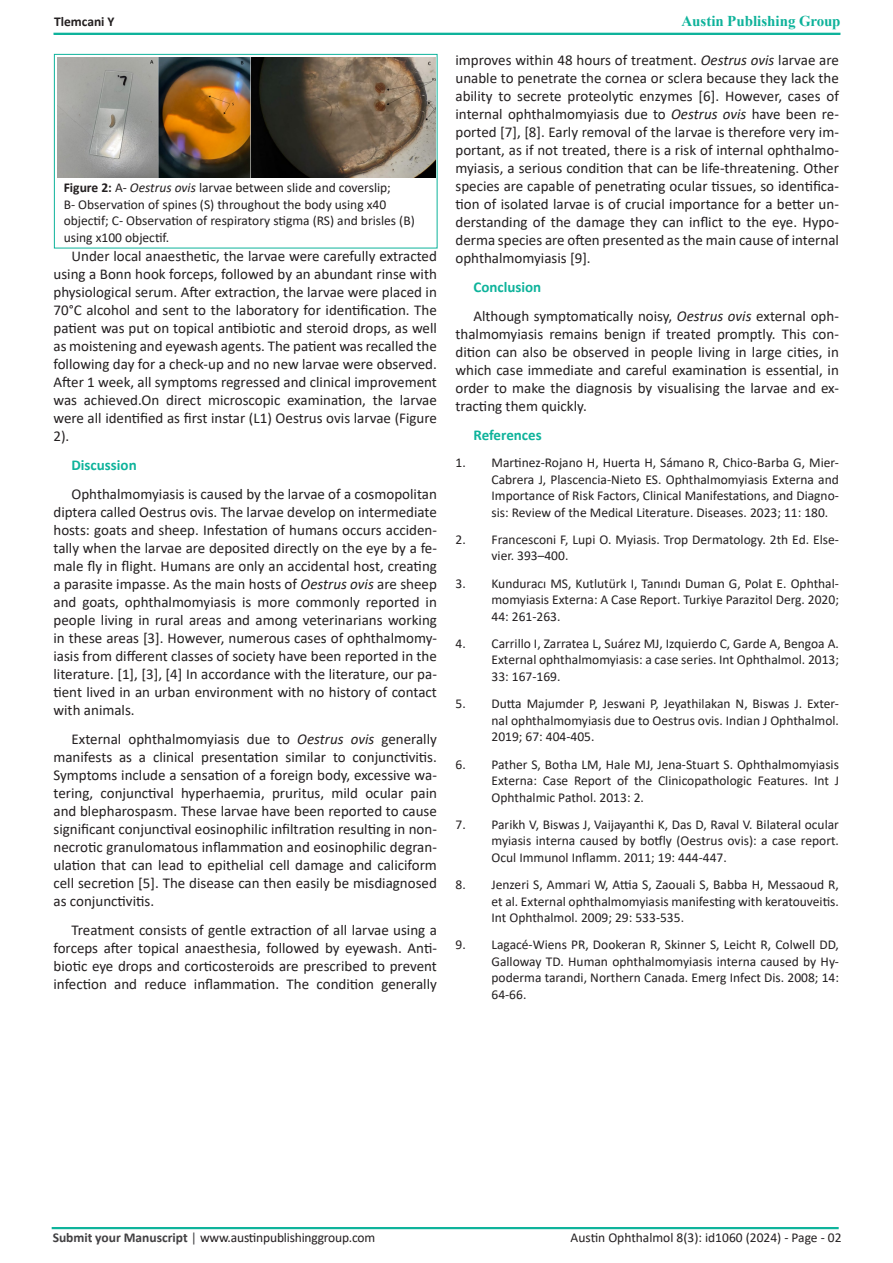
<style>
.page{position:relative;width:893px;height:1263px;background:#fff}
.page>*{position:absolute;margin:0;border:0;box-sizing:border-box;transform-origin:0 0}
.t1{font:15px/18px "Calibri";color:#231f20;text-align:justify}
.t2{font:700 15px "Calibri";color:#0eb39b}
.t3{font:700 15px "Times New Roman";color:#0eb29a}
.t4{font:13.5px/16.5px "Calibri";color:#231f20;text-align:justify}
.t5{font:700 13.5px "Calibri";color:#231f20}
.s1{color:#0eb39b}
.s2{font-weight:700}
.s3{font-style:italic}
.s4{font-weight:700;color:#414042}
.s5{color:#414042}
</style>
<div class="page">
<div style="left:53px;top:33px;width:787px;height:2px;border:2px solid #0eb39b"></div>
<div style="left:52px;top:1227px;width:787px;height:2px;border:2px solid #0eb39b"></div>
<div style="left:54px;top:54px;width:383px;height:194px;border:1px solid #0eb39b"></div>
<img style="left:58px;top:58px;width:377px;height:120px">
<p class="t5" style="left:54px;top:12px;width:62px">Tlemcani Y</p>
<p class="t3" style="left:681px;top:10px;width:161px"><span class="s1">A</span>ustin Publishing Group</p>
<p class="t4" style="left:64px;top:179px;width:353px;text-align:left"><span class="s2">Figure 2:</span> A- <span class="s3">Oestrus ovis</span> larvae between slide and coverslip;<br>B- Observation of spines (S) throughout the body using x40 objectif; C- Observation of respiratory stigma (RS) and brisles (B) using x100 objectif.</p>
<p class="t1" style="left:53px;top:247px;width:385px;text-indent:18px">Under local anaesthetic, the larvae were carefully extracted using a Bonn hook forceps, followed by an abundant rinse with physiological serum. After extraction, the larvae were placed in 70°C alcohol and sent to the laboratory for identification. The patient was put on topical antibiotic and steroid drops, as well as moistening and eyewash agents. The patient was recalled the following day for a check-up and no new larvae were observed.<br>After 1 week, all symptoms regressed and clinical improvement was achieved.On direct microscopic examination, the larvae were all identified as first instar (L1) Oestrus ovis larvae (Figure 2).</p>
<p class="t2" style="left:71px;top:455px;width:67px">Discussion</p>
<p class="t1" style="left:53px;top:485px;width:385px;text-indent:18px">Ophthalmomyiasis is caused by the larvae of a cosmopolitan diptera called Oestrus ovis. The larvae develop on intermediate hosts: goats and sheep. Infestation of humans occurs acciden&shy;tally when the larvae are deposited directly on the eye by a fe&shy;male fly in flight. Humans are only an accidental host, creating a parasite impasse. As the main hosts of <span class="s3">Oestrus ovis</span> are sheep and goats, ophthalmomyiasis is more commonly reported in people living in rural areas and among veterinarians working in these areas [3]. However, numerous cases of ophthalmomy&shy;iasis from different classes of society have been reported in the literature. [1], [3], [4] In accordance with the literature, our pa&shy;tient lived in an urban environment with no history of contact with animals.</p>
<p class="t1" style="left:53px;top:729px;width:385px;text-indent:18px">External ophthalmomyiasis due to <span class="s3">Oestrus ovis</span> generally manifests as a clinical presentation similar to conjunctivitis.<br>Symptoms include a sensation of a foreign body, excessive wa&shy;tering, conjunctival hyperhaemia, pruritus, mild ocular pain and blepharospasm. These larvae have been reported to cause significant conjunctival eosinophilic infiltration resulting in non&shy;necrotic granulomatous inflammation and eosinophilic degran&shy;ulation that can lead to epithelial cell damage and caliciform cell secretion [5]. The disease can then easily be misdiagnosed as conjunctivitis.</p>
<p class="t1" style="left:53px;top:920px;width:385px;text-indent:18px">Treatment consists of gentle extraction of all larvae using a forceps after topical anaesthesia, followed by eyewash. Anti&shy;biotic eye drops and corticosteroids are prescribed to prevent infection and reduce inflammation. The condition generally</p>
<p class="t1" style="left:455px;top:51px;width:385px">improves within 48 hours of treatment. <span class="s3">Oestrus ovis</span> larvae are unable to penetrate the cornea or sclera because they lack the ability to secrete proteolytic enzymes [6]. However, cases of internal ophthalmomyiasis due to <span class="s3">Oestrus ovis</span> have been re&shy;ported [7], [8]. Early removal of the larvae is therefore very im&shy;portant, as if not treated, there is a risk of internal ophthalmo&shy;myiasis, a serious condition that can be life-threatening. Other species are capable of penetrating ocular tissues, so identifica&shy;tion of isolated larvae is of crucial importance for a better un&shy;derstanding of the damage they can inflict to the eye. Hypo&shy;derma species are often presented as the main cause of internal ophthalmomyiasis [9].</p>
<p class="t2" style="left:473px;top:276px;width:69px">Conclusion</p>
<p class="t1" style="left:455px;top:306px;width:385px;text-indent:18px">Although symptomatically noisy, <span class="s3">Oestrus ovis</span> external oph&shy;thalmomyiasis remains benign if treated promptly. This con&shy;dition can also be observed in people living in large cities, in which case immediate and careful examination is essential, in order to make the diagnosis by visualising the larvae and ex&shy;tracting them quickly.</p>
<p class="t2" style="left:473px;top:424px;width:70px">References</p>
<p class="t4" style="left:491px;top:454px;width:349px;text-indent:-36px">1. Martinez-Rojano H, Huerta H, Sámano R, Chico-Barba G, Mier-Cabrera J, Plascencia-Nieto ES. Ophthalmomyiasis Externa and Importance of Risk Factors, Clinical Manifestations, and Diagno&shy;sis: Review of the Medical Literature. Diseases. 2023; 11: 180.</p>
<p class="t4" style="left:491px;top:531px;width:349px;text-indent:-36px">2. Francesconi F, Lupi O. Myiasis. Trop Dermatology. 2th Ed. Else&shy;vier. 393–400.</p>
<p class="t4" style="left:491px;top:574px;width:349px;text-indent:-36px">3. Kunduracı MS, Kutlutürk I, Tanındı Duman G, Polat E. Ophthal&shy;momyiasis Externa: A Case Report. Turkiye Parazitol Derg. 2020; 44: 261-263.</p>
<p class="t4" style="left:491px;top:635px;width:349px;text-indent:-36px">4. Carrillo I, Zarratea L, Suárez MJ, Izquierdo C, Garde A, Bengoa A.<br>External ophthalmomyiasis: a case series. Int Ophthalmol. 2013; 33: 167-169.</p>
<p class="t4" style="left:491px;top:695px;width:349px;text-indent:-36px">5. Dutta Majumder P, Jeswani P, Jeyathilakan N, Biswas J. Exter&shy;nal ophthalmomyiasis due to Oestrus ovis. Indian J Ophthalmol.<br>2019; 67: 404-405.</p>
<p class="t4" style="left:491px;top:755px;width:349px;text-indent:-36px">6. Pather S, Botha LM, Hale MJ, Jena-Stuart S. Ophthalmomyiasis Externa: Case Report of the Clinicopathologic Features. Int J Ophthalmic Pathol. 2013: 2.</p>
<p class="t4" style="left:491px;top:816px;width:349px;text-indent:-36px">7. Parikh V, Biswas J, Vaijayanthi K, Das D, Raval V. Bilateral ocular myiasis interna caused by botfly (Oestrus ovis): a case report.<br>Ocul Immunol Inflamm. 2011; 19: 444-447.</p>
<p class="t4" style="left:491px;top:876px;width:349px;text-indent:-36px">8. Jenzeri S, Ammari W, Attia S, Zaouali S, Babba H, Messaoud R, et al. External ophthalmomyiasis manifesting with keratouveitis.<br>Int Ophthalmol. 2009; 29: 533-535.</p>
<p class="t4" style="left:491px;top:936px;width:349px;text-indent:-36px">9. Lagacé-Wiens PR, Dookeran R, Skinner S, Leicht R, Colwell DD, Galloway TD. Human ophthalmomyiasis interna caused by Hy&shy;poderma tarandi, Northern Canada. Emerg Infect Dis. 2008; 14:<br>64-66.</p>
<p class="t4" style="left:53px;top:1228px;width:324px"><span class="s4">Submit your Manuscript</span> <span class="s5">|</span> www.austinpublishinggroup.com</p>
<p class="t4" style="left:571px;top:1229px;width:272px">Austin Ophthalmol 8(3): id1060 (2024) - Page - 02</p>
</div>
